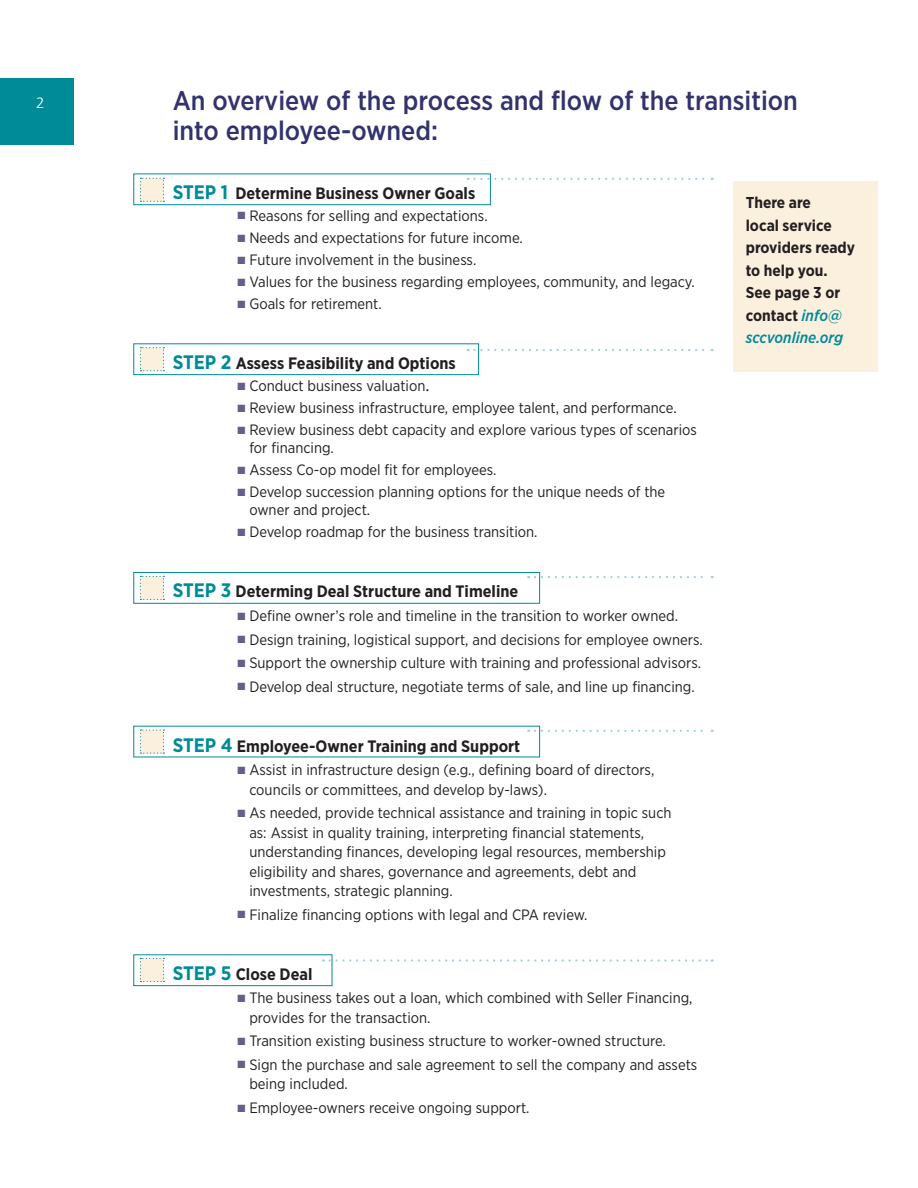
<style>
.page{position:relative;width:918px;height:1188px;background:#fff}
.page>*{position:absolute;margin:0;border:0;box-sizing:border-box;transform-origin:0 0}
.body{font:500 27px/30px "Gotham Narrow";color:#32336d}
.t1{font:700 16.5px "Gotham Narrow";color:#231f20}
.t2{font:700 15.75px/22.5px "Gotham Narrow";color:#231f20}
.t3{font:15px/19.5px "Gotham Narrow";color:#231f20}
.t4{font:300 15px "Frutiger";color:#fff}
.s1{font-size:19.5px;color:#008b98}
.s2{color:#675e8a}
.s3{font-family:"Minion Pro";font-size:18px}
.s4{font-weight:500;font-style:italic;color:#008b98}
</style>
<div class="page">
<div style="left:0;top:78px;width:73px;height:67px;background:#008b98"></div>
<svg style="left:468px;top:349px;width:245px;height:2px"></svg>
<svg style="left:468px;top:178px;width:245px;height:2px"></svg>
<svg style="left:332px;top:959px;width:381px;height:3px"></svg>
<svg style="left:535px;top:576px;width:178px;height:2px"></svg>
<svg style="left:535px;top:730px;width:178px;height:2px"></svg>
<div style="left:133px;top:174px;width:358px;height:31px;border:1px solid #008b98"></div>
<div style="left:133px;top:343px;width:346px;height:32px;border:1px solid #008b98"></div>
<div style="left:133px;top:954px;width:199px;height:32px;border:1px solid #008b98"></div>
<svg style="left:140px;top:958px;width:24px;height:24px"></svg>
<svg style="left:140px;top:729px;width:24px;height:25px"></svg>
<svg style="left:140px;top:576px;width:24px;height:24px"></svg>
<svg style="left:140px;top:347px;width:24px;height:24px"></svg>
<svg style="left:140px;top:178px;width:24px;height:24px"></svg>
<div style="left:133px;top:572px;width:407px;height:32px;border:1px solid #008b98"></div>
<div style="left:733px;top:181px;width:145px;height:190px;background:#fbefde"></div>
<p class="t4" style="left:36px;top:95px;width:10px">2</p>
<p class="body" style="left:173px;top:85px;width:627px">An overview of the process and flow of the transition into employee-owned:</p>
<p class="t1" style="left:173px;top:183px;width:304px"><span class="s1">STEP 1</span> Determine Business Owner Goals</p>
<p class="t3" style="left:237px;top:206px;width:252px"><span class="s2">■</span> Reasons for selling and expectations.</p>
<p class="t3" style="left:237px;top:228px;width:287px"><span class="s2">■</span> Needs and expectations for future income.</p>
<p class="t3" style="left:237px;top:250px;width:240px"><span class="s2">■</span> Future involvement in the business.</p>
<p class="t3" style="left:237px;top:272px;width:459px"><span class="s2">■</span> Values for the business regarding employees, community, and legacy.</p>
<p class="t3" style="left:237px;top:294px;width:146px"><span class="s2">■</span> Goals for retirement.</p>
<p class="t1" style="left:173px;top:353px;width:285px"><span class="s1">STEP 2</span> Assess Feasibility and Options</p>
<p class="t3" style="left:237px;top:376px;width:194px"><span class="s2">■</span> Conduct business valuation<span class="s3">.</span></p>
<p class="t3" style="left:237px;top:398px;width:441px"><span class="s2">■</span> Review business infrastructure, employee talent, and performance.</p>
<p class="t3" style="left:249px;top:421px;width:449px;line-height:18px;text-indent:-12px"><span class="s2">■</span> Review business debt capacity and explore various types of scenarios for financing.</p>
<p class="t3" style="left:237px;top:460px;width:261px"><span class="s2">■</span> Assess Co-op model fit for employees.</p>
<p class="t3" style="left:249px;top:483px;width:417px;line-height:18px;text-indent:-12px"><span class="s2">■</span> Develop succession planning options for the unique needs of the owner and project.</p>
<p class="t3" style="left:237px;top:522px;width:302px"><span class="s2">■</span> Develop roadmap for the business transition.</p>
<p class="t1" style="left:173px;top:581px;width:347px"><span class="s1">STEP 3</span> Determing Deal Structure and Timeline</p>
<p class="t3" style="left:237px;top:606px;width:442px"><span class="s2">■</span> Define owner’s role and timeline in the transition to worker owned.</p>
<p class="t3" style="left:237px;top:629px;width:467px"><span class="s2">■</span> Design training, logistical support, and decisions for employee owners.</p>
<p class="t3" style="left:237px;top:653px;width:465px"><span class="s2">■</span> Support the ownership culture with training and professional advisors.</p>
<p class="t3" style="left:237px;top:676px;width:459px"><span class="s2">■</span> Develop deal structure, negotiate terms of sale, and line up financing.</p>
<p class="t1" style="left:173px;top:735px;width:349px"><span class="s1">STEP 4</span> Employee-Owner Training and Support</p>
<p class="t3" style="left:249px;top:760px;width:406px;text-indent:-12px"><span class="s2">■</span> Assist in infrastructure design (e.g., defining board of directors, councils or committees, and develop by-laws).</p>
<p class="t3" style="left:249px;top:803px;width:424px;text-indent:-12px"><span class="s2">■</span> As needed, provide technical assistance and training in topic such as: Assist in quality training, interpreting financial statements, understanding finances, developing legal resources, membership eligibility and shares, governance and agreements, debt and investments, strategic planning.</p>
<p class="t3" style="left:237px;top:904px;width:351px"><span class="s2">■</span> Finalize financing options with legal and CPA review.</p>
<p class="t1" style="left:173px;top:963px;width:141px"><span class="s1">STEP 5</span> Close Deal</p>
<p class="t3" style="left:249px;top:988px;width:445px;text-indent:-12px"><span class="s2">■</span> The business takes out a loan, which combined with Seller Financing, provides for the transaction.</p>
<p class="t3" style="left:237px;top:1031px;width:430px"><span class="s2">■</span> Transition existing business structure to worker-owned structure.</p>
<p class="t3" style="left:249px;top:1055px;width:449px;text-indent:-12px"><span class="s2">■</span> Sign the purchase and sale agreement to sell the company and assets being included.</p>
<p class="t3" style="left:237px;top:1098px;width:294px"><span class="s2">■</span> Employee-owners receive ongoing support.</p>
<p class="t2" style="left:746px;top:192px;width:111px">There are<br>local service providers ready to help you.<br>See page 3 or contact <span class="s4">info@ sccvonline.org</span></p>
</div>
